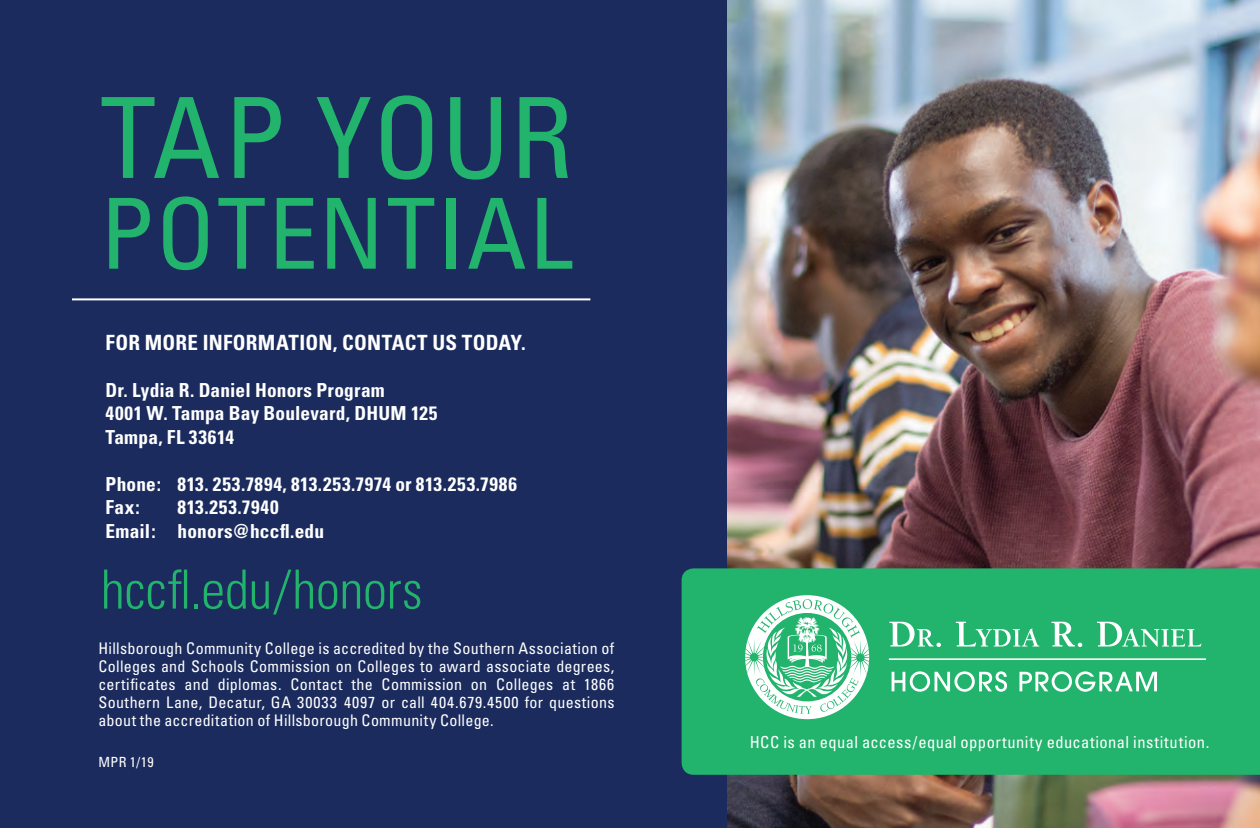
<style>
.page{position:relative;width:1260px;height:828px;background:#fff}
.page>*{position:absolute;margin:0;border:0;box-sizing:border-box;transform-origin:0 0}
.t1{font:condensed 112px "Univers";letter-spacing:.005em;color:#22b36c}
.t2{font:condensed 98px "Univers";letter-spacing:.02em;color:#22b36c}
.t3{font:300 condensed 54px "Univers";letter-spacing:-.005em;color:#22b36c}
.t4{font:700 condensed 21px "Univers";letter-spacing:.01em;color:#fff}
.t5{font:700 condensed 19.4px/23.4px "Univers";letter-spacing:.01em;color:#fff}
.t6{font:700 condensed 19.4px/23.4px "Univers";letter-spacing:.03em;color:#fff}
.t7{font:condensed 16.6px "Univers";letter-spacing:.03em;color:#fff}
.t8{font:condensed 16px/18px "Univers";letter-spacing:.02em;color:#fff;text-align:justify}
.t9{font:condensed 14px "Univers";color:#fff}
</style>
<div class="page">
<div style="left:0;top:0;width:728px;height:828px;background:#1b2b5d"></div>
<hr style="left:72px;top:298px;width:518px;height:2px;background:#fff">
<img style="left:728px;top:0;width:532px;height:828px">
<div style="left:682px;top:568px;width:578px;height:207px;background:#22b36c"></div>
<svg style="left:892px;top:671px;width:265px;height:21px"></svg>
<svg style="left:889px;top:622px;width:317px;height:38px;background:#4dc188"></svg>
<svg style="left:745px;top:595px;width:124px;height:124px"></svg>
<h1 class="t1" style="left:100px;top:67px;width:474px">TAP YOUR</h1>
<h1 class="t2" style="left:100px;top:172px;width:474px">POTENTIAL</h1>
<p class="t4" style="left:106px;top:330px;width:422px">FOR MORE INFORMATION, CONTACT US TODAY.</p>
<p class="t5" style="left:106px;top:378px;width:333px">Dr. Lydia R. Daniel Honors Program<br>4001 W. Tampa Bay Boulevard, DHUM 125<br>Tampa, FL 33614</p>
<p class="t6" style="left:106px;top:472px;width:413px">Phone: 813. 253.7894, 813.253.7974 or 813.253.7986<br>Fax:</p>
<p class="t5" style="left:106px;top:495px;width:220px;text-indent:72px">813.253.7940<br>Email: honors@hccf.edu</p>
<h1 class="t3" style="left:101px;top:557px;width:323px">hccf.edu/honors</h1>
<p class="t8" style="left:98px;top:639px;width:518px">Hillsborough Community College is accredited by the Southern Association of Colleges and Schools Commission on Colleges to award associate degrees, certifcates and diplomas. Contact the Commission on Colleges at 1866<br>Southern Lane, Decatur, GA 30033 4097 or call 404.679.4500 for questions about the accreditation of Hillsborough Community College.</p>
<p class="t9" style="left:98px;top:753px;width:57px">MPR 1/19</p>
<p class="t7" style="left:750px;top:732px;width:461px">HCC is an equal access/equal opportunity educational institution.</p>
</div>
